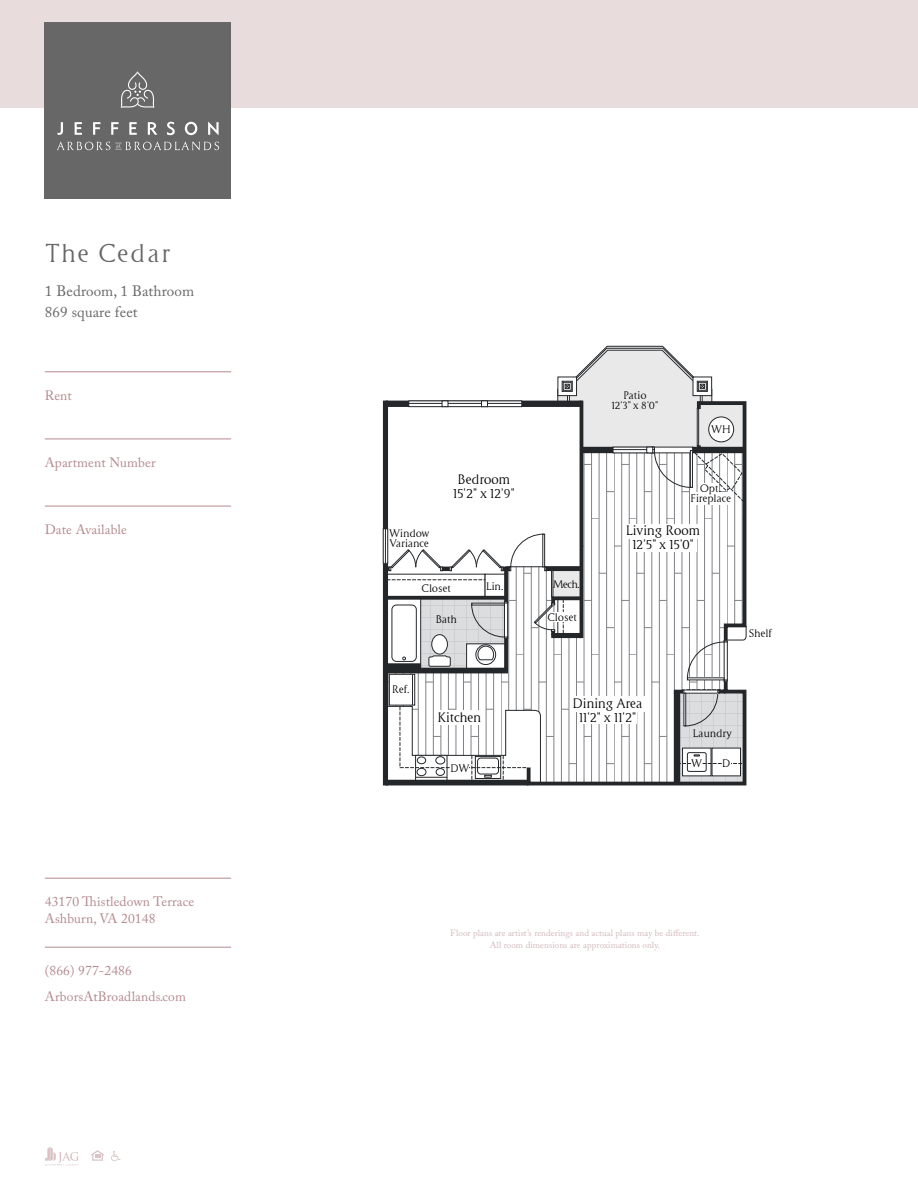
<style>
.page{position:relative;width:918px;height:1188px;background:#fff}
.page>*{position:absolute;margin:0;border:0;box-sizing:border-box;transform-origin:0 0}
.t1{font:24px "Cyan Neue";letter-spacing:.05em;color:#676767}
.t2{font:15px/21px "Adobe Caslon Pro";letter-spacing:.01em;color:#676767}
.t3{font:13.5px/16.5px "Adobe Caslon Pro";letter-spacing:.01em;color:#b3898e}
.t4{font:12.75px/14.1px "Cyan Neue";letter-spacing:-.035em;color:#000;text-align:center}
.t5{font:10.2px/10.2px "Cyan Neue";letter-spacing:-.035em;color:#000;text-align:center}
.t6{font:9px/11.1px "Adobe Caslon Pro";letter-spacing:.01em;color:#d1b8bb;text-align:center}
</style>
<div class="page">
<div style="left:0;top:0;width:918px;height:108px;background:#e8dcdd"></div>
<hr style="left:45px;top:878px;width:186px;height:1px;background:#b3898e">
<hr style="left:45px;top:947px;width:186px;height:1px;background:#b3898e">
<svg style="left:45px;top:1147px;width:34px;height:19px"></svg>
<svg style="left:91px;top:1150px;width:13px;height:11px"></svg>
<svg style="left:111px;top:1151px;width:10px;height:10px"></svg>
<div style="left:45px;top:22px;width:186px;height:177px;background:#676767"></div>
<svg style="left:121px;top:72px;width:34px;height:36px"></svg>
<svg style="left:57px;top:122px;width:6px;height:13px"></svg>
<svg style="left:75px;top:122px;width:7px;height:13px"></svg>
<svg style="left:93px;top:122px;width:7px;height:13px"></svg>
<svg style="left:111px;top:122px;width:8px;height:13px"></svg>
<svg style="left:129px;top:122px;width:8px;height:13px"></svg>
<svg style="left:148px;top:122px;width:9px;height:13px"></svg>
<svg style="left:167px;top:122px;width:8px;height:13px"></svg>
<svg style="left:185px;top:122px;width:12px;height:13px"></svg>
<svg style="left:208px;top:122px;width:11px;height:13px"></svg>
<svg style="left:57px;top:142px;width:162px;height:8px"></svg>
<hr style="left:45px;top:371px;width:186px;height:1px;background:#b3898e">
<hr style="left:45px;top:439px;width:186px;height:1px;background:#b3898e">
<hr style="left:45px;top:506px;width:186px;height:1px;background:#b3898e">
<div style="left:383px;top:401px;width:5px;height:384px;background:#24272a"></div>
<div style="left:383px;top:528px;width:5px;height:36px;border:1px solid #24272a"></div>
<svg style="left:385px;top:346px;width:362px;height:440px"></svg>
<div style="left:548px;top:612px;width:30px;height:10px;background:#fff"></div>
<div style="left:436px;top:710px;width:46px;height:15px;background:#fff"></div>
<div style="left:571px;top:697px;width:74px;height:15px;background:#fff"></div>
<div style="left:577px;top:709px;width:60px;height:15px;background:#fff"></div>
<div style="left:624px;top:524px;width:78px;height:15px;background:#fff"></div>
<div style="left:631px;top:537px;width:66px;height:15px;background:#fff"></div>
<div style="left:699px;top:484px;width:20px;height:9px;background:#fff"></div>
<div style="left:690px;top:493px;width:42px;height:12px;background:#fff"></div>
<h1 class="t1" style="left:45px;top:239px;width:126px">The Cedar</h1>
<p class="t2" style="left:45px;top:281px;width:151px">1 Bedroom, 1 Bathroom<br>869 square feet</p>
<p class="t3" style="left:45px;top:387px;width:29px">Rent</p>
<p class="t3" style="left:45px;top:454px;width:112px">Apartment Number</p>
<p class="t3" style="left:45px;top:521px;width:84px">Date Available</p>
<p class="t3" style="left:45px;top:893px;width:151px">43170 Thistledown Terrace<br>Ashburn, VA 20148</p>
<p class="t3" style="left:45px;top:958px;width:143px;line-height:25.5px">(866) 977-2486<br>ArborsAtBroadlands.com</p>
<p class="t5" style="left:389px;top:528px;width:42px;text-align:left">Window<br>Variance</p>
<p class="t4" style="left:452px;top:472px;width:64px">Bedroom<br>15'2" x 12'9"</p>
<p class="t5" style="left:421px;top:583px;width:31px">Closet</p>
<p class="t5" style="left:485px;top:581px;width:20px">Lin.</p>
<p class="t5" style="left:435px;top:615px;width:23px">Bath</p>
<p class="t5" style="left:392px;top:684px;width:20px">Ref.</p>
<p class="t4" style="left:437px;top:711px;width:46px">Kitchen</p>
<p class="t5" style="left:450px;top:763px;width:21px">DW</p>
<p class="t5" style="left:553px;top:579px;width:29px">Mech.</p>
<p class="t5" style="left:547px;top:612px;width:31px">Closet</p>
<p class="t5" style="left:611px;top:391px;width:49px">Patio<br>12'3" x 8'0"</p>
<p class="t5" style="left:711px;top:425px;width:22px">WH</p>
<p class="t5" style="left:690px;top:483px;width:43px">Opt.<br>Fireplace</p>
<p class="t4" style="left:625px;top:524px;width:76px">Living Room<br>12'5" x 15'0"</p>
<p class="t5" style="left:748px;top:628px;width:26px">Shelf</p>
<p class="t4" style="left:572px;top:696px;width:72px">Dining Area<br>11'2" x 11'2"</p>
<p class="t5" style="left:692px;top:729px;width:41px">Laundry</p>
<p class="t5" style="left:691px;top:759px;width:13px">W</p>
<p class="t5" style="left:721px;top:759px;width:10px">D</p>
<p class="t6" style="left:450px;top:928px;width:251px">Floor plans are artist’s renderings and actual plans may be different.<br>All room dimensions are approximations only.</p>
</div>
